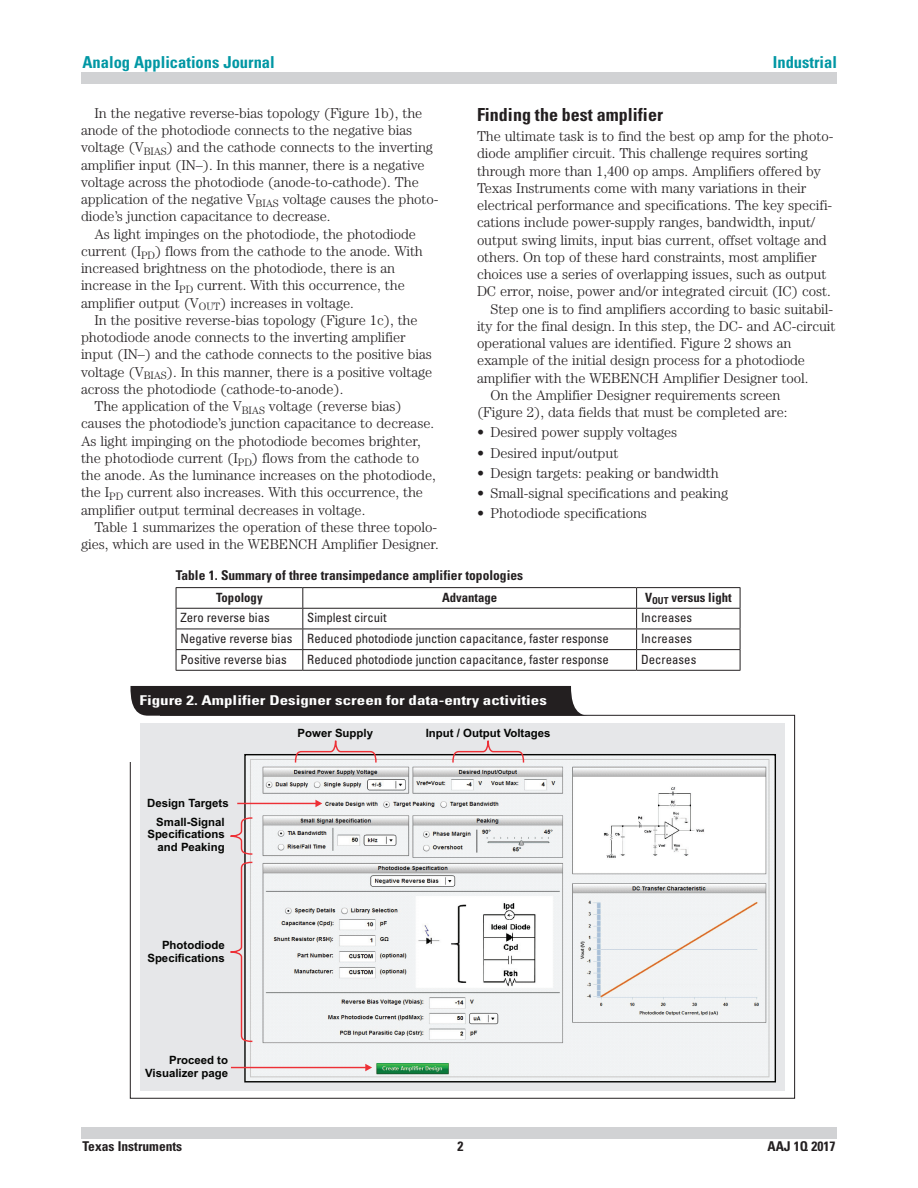
<style>
.page{position:relative;width:918px;height:1188px;background:#fff}
.page>*{position:absolute;margin:0;border:0;box-sizing:border-box;transform-origin:0 0}
.t1{font:700 condensed 18px "Univers";color:#231f20}
.t2{font:700 condensed 16.5px "Univers";color:#0097a4}
.t3{font:300 14.25px "Century";letter-spacing:-.005em;color:#231f20}
.t4{font:700 condensed 13.5px "Univers";color:#231f20}
.t5{font:700 condensed 13.5px "Univers";color:#fff;scale:1.26 1}
.t6{font:condensed 12.75px "Univers";color:#231f20}
.t7{font:700 condensed 12.75px "Univers";color:#231f20}
.t8{font:700 11.4px/12.8px "Arial";color:#040503;text-align:right}
</style>
<div class="page">
<div style="left:81px;top:1127px;width:756px;height:11px;background:#d1d2d4"></div>
<div style="left:81px;top:73px;width:756px;height:11px;background:#d1d2d4"></div>
<svg style="left:130px;top:686px;width:459px;height:30px;background:#2c2829"></svg>
<div style="left:140px;top:724px;width:645px;height:367px;background:#e6e7e9"></div>
<img style="left:246px;top:756px;width:528px;height:324px">
<svg style="left:294px;top:740px;width:231px;height:24px"></svg>
<svg style="left:230px;top:800px;width:92px;height:243px"></svg>
<hr style="left:231px;top:1067px;width:135px;height:1px;background:#ed3036">
<svg style="left:365px;top:1064px;width:7px;height:7px"></svg>
<hr style="left:176px;top:587px;width:127px;height:1px;background:#231f20">
<hr style="left:303px;top:587px;width:334px;height:1px;background:#231f20">
<hr style="left:637px;top:587px;width:103px;height:1px;background:#231f20">
<hr style="left:176px;top:608px;width:127px;height:1px;background:#231f20">
<hr style="left:303px;top:608px;width:334px;height:1px;background:#231f20">
<hr style="left:637px;top:608px;width:103px;height:1px;background:#231f20">
<hr style="left:176px;top:629px;width:127px;height:1px;background:#231f20">
<hr style="left:303px;top:629px;width:334px;height:1px;background:#231f20">
<hr style="left:637px;top:629px;width:103px;height:1px;background:#231f20">
<hr style="left:176px;top:649px;width:127px;height:1px;background:#231f20">
<svg style="left:176px;top:588px;width:1px;height:82px"></svg>
<hr style="left:303px;top:649px;width:334px;height:1px;background:#231f20">
<svg style="left:302px;top:588px;width:1px;height:82px"></svg>
<hr style="left:637px;top:649px;width:103px;height:1px;background:#231f20">
<svg style="left:636px;top:588px;width:1px;height:82px"></svg>
<svg style="left:740px;top:588px;width:1px;height:82px"></svg>
<hr style="left:176px;top:670px;width:127px;height:1px;background:#231f20">
<hr style="left:303px;top:670px;width:334px;height:1px;background:#231f20">
<hr style="left:637px;top:670px;width:103px;height:1px;background:#231f20">
<p class="t2" style="left:82px;top:52px;width:194px">Analog Applications Journal</p>
<p class="t2" style="left:773px;top:52px;width:66px">Industrial</p>
<p class="t3" style="left:94px;top:105px;width:329px">In the negative reverse-bias topology (Figure 1b), the</p>
<p class="t3" style="left:81px;top:122px;width:333px">anode of the photodiode connects to the negative bias</p>
<p class="t3" style="left:81px;top:139px;width:354px">voltage (V<sub>BIAS</sub>) and the cathode connects to the inverting</p>
<p class="t3" style="left:81px;top:156px;width:345px">amplifier input (IN–). In this manner, there is a negative</p>
<p class="t3" style="left:81px;top:174px;width:339px">voltage across the photodiode (anode-to-cathode). The</p>
<p class="t3" style="left:81px;top:191px;width:359px">application of the negative V<sub>BIAS</sub> voltage causes the photo-</p>
<p class="t3" style="left:81px;top:208px;width:251px">diode’s junction capacitance to decrease.</p>
<p class="t3" style="left:94px;top:225px;width:323px">As light impinges on the photodiode, the photodiode</p>
<p class="t3" style="left:81px;top:243px;width:343px">current (I<sub>PD</sub>) flows from the cathode to the anode. With</p>
<p class="t3" style="left:81px;top:260px;width:316px">increased brightness on the photodiode, there is an</p>
<p class="t3" style="left:81px;top:277px;width:325px">increase in the I<sub>PD</sub> current. With this occurrence, the</p>
<p class="t3" style="left:81px;top:294px;width:274px">amplifier output (V<sub>OUT</sub>) increases in voltage.</p>
<p class="t3" style="left:94px;top:312px;width:325px">In the positive reverse-bias topology (Figure 1c), the</p>
<p class="t3" style="left:81px;top:329px;width:326px">photodiode anode connects to the inverting amplifier</p>
<p class="t3" style="left:81px;top:346px;width:352px">input (IN–) and the cathode connects to the positive bias</p>
<p class="t3" style="left:81px;top:363px;width:353px">voltage (V<sub>BIAS</sub>). In this manner, there is a positive voltage</p>
<p class="t3" style="left:81px;top:381px;width:264px">across the photodiode (cathode-to-anode).</p>
<p class="t3" style="left:94px;top:398px;width:309px">The application of the V<sub>BIAS</sub> voltage (reverse bias)</p>
<p class="t3" style="left:81px;top:415px;width:355px">causes the photodiode’s junction capacitance to decrease.</p>
<p class="t3" style="left:81px;top:432px;width:341px">As light impinging on the photodiode becomes brighter,</p>
<p class="t3" style="left:81px;top:450px;width:340px">the photodiode current (I<sub>PD</sub>) flows from the cathode to</p>
<p class="t3" style="left:81px;top:467px;width:356px">the anode. As the luminance increases on the photodiode,</p>
<p class="t3" style="left:81px;top:484px;width:344px">the I<sub>PD</sub> current also increases. With this occurrence, the</p>
<p class="t3" style="left:81px;top:501px;width:286px">amplifier output terminal decreases in voltage.</p>
<p class="t3" style="left:94px;top:519px;width:344px">Table 1 summarizes the operation of these three topolo-</p>
<p class="t3" style="left:81px;top:536px;width:360px">gies, which are used in the WEBENCH Amplifier Designer.</p>
<p class="t1" style="left:477px;top:104px;width:187px">Finding the best amplifier</p>
<p class="t3" style="left:477px;top:128px;width:358px">The ultimate task is to find the best op amp for the photo-</p>
<p class="t3" style="left:477px;top:145px;width:332px">diode amplifier circuit. This challenge requires sorting</p>
<p class="t3" style="left:477px;top:163px;width:345px">through more than 1,400 op amps. Amplifiers offered by</p>
<p class="t3" style="left:477px;top:180px;width:331px">Texas Instruments come with many variations in their</p>
<p class="t3" style="left:477px;top:197px;width:357px">electrical performance and specifications. The key specifi-</p>
<p class="t3" style="left:477px;top:214px;width:340px">cations include power-supply ranges, bandwidth, input/</p>
<p class="t3" style="left:477px;top:232px;width:351px">output swing limits, input bias current, offset voltage and</p>
<p class="t3" style="left:477px;top:249px;width:341px">others. On top of these hard constraints, most amplifier</p>
<p class="t3" style="left:477px;top:266px;width:351px">choices use a series of overlapping issues, such as output</p>
<p class="t3" style="left:477px;top:283px;width:355px">DC error, noise, power and/or integrated circuit (IC) cost.</p>
<p class="t3" style="left:490px;top:301px;width:344px">Step one is to find amplifiers according to basic suitabil-</p>
<p class="t3" style="left:477px;top:318px;width:360px">ity for the final design. In this step, the DC- and AC-circuit</p>
<p class="t3" style="left:477px;top:335px;width:316px">operational values are identified. Figure 2 shows an</p>
<p class="t3" style="left:477px;top:352px;width:330px">example of the initial design process for a photodiode</p>
<p class="t3" style="left:477px;top:370px;width:333px">amplifier with the WEBENCH Amplifier Designer tool.</p>
<p class="t3" style="left:490px;top:387px;width:292px">On the Amplifier Designer requirements screen</p>
<p class="t3" style="left:477px;top:404px;width:312px">(Figure 2), data fields that must be completed are:</p>
<p class="t3" style="left:477px;top:424px;width:202px">• Desired power supply voltages</p>
<p class="t3" style="left:477px;top:445px;width:143px">• Desired input/output</p>
<p class="t3" style="left:477px;top:465px;width:243px">• Design targets: peaking or bandwidth</p>
<p class="t3" style="left:477px;top:485px;width:253px">• Small-signal specifications and peaking</p>
<p class="t3" style="left:477px;top:505px;width:171px">• Photodiode specifications</p>
<p class="t4" style="left:176px;top:567px;width:349px">Table 1. Summary of three transimpedance amplifier topologies</p>
<p class="t7" style="left:216px;top:589px;width:48px">Topology</p>
<p class="t7" style="left:442px;top:589px;width:57px">Advantage</p>
<p class="t7" style="left:645px;top:589px;width:88px">V<sub>OUT</sub> versus light</p>
<p class="t6" style="left:181px;top:610px;width:91px">Zero reverse bias</p>
<p class="t6" style="left:307px;top:610px;width:81px">Simplest circuit</p>
<p class="t6" style="left:641px;top:610px;width:52px">Increases</p>
<p class="t6" style="left:181px;top:630px;width:430px">Negative reverse bias Reduced photodiode junction capacitance, faster response</p>
<p class="t6" style="left:641px;top:630px;width:52px">Increases</p>
<p class="t6" style="left:181px;top:651px;width:108px">Positive reverse bias</p>
<p class="t6" style="left:307px;top:651px;width:303px">Reduced photodiode junction capacitance, faster response</p>
<p class="t6" style="left:641px;top:651px;width:57px">Decreases</p>
<p class="t5" style="left:140px;top:692px;width:325px">Figure 2. Amplifier Designer screen for data-entry activities</p>
<p class="t8" style="left:298px;top:727px;width:77px">Power Supply</p>
<p class="t8" style="left:426px;top:727px;width:126px">Input / Output Voltages</p>
<p class="t8" style="left:147px;top:796px;width:83px">Design Targets</p>
<p class="t8" style="left:147px;top:815px;width:79px">Small-Signal<br>Specifications and Peaking</p>
<p class="t8" style="left:147px;top:939px;width:79px">Photodiode<br>Specifications</p>
<p class="t8" style="left:145px;top:1054px;width:84px">Proceed to<br>Visualizer page</p>
<p class="t4" style="left:82px;top:1138px;width:101px">Texas Instruments</p>
<p class="t4" style="left:458px;top:1138px;width:7px">2</p>
<p class="t4" style="left:767px;top:1138px;width:70px">AAJ 1Q 2017</p>
</div>
